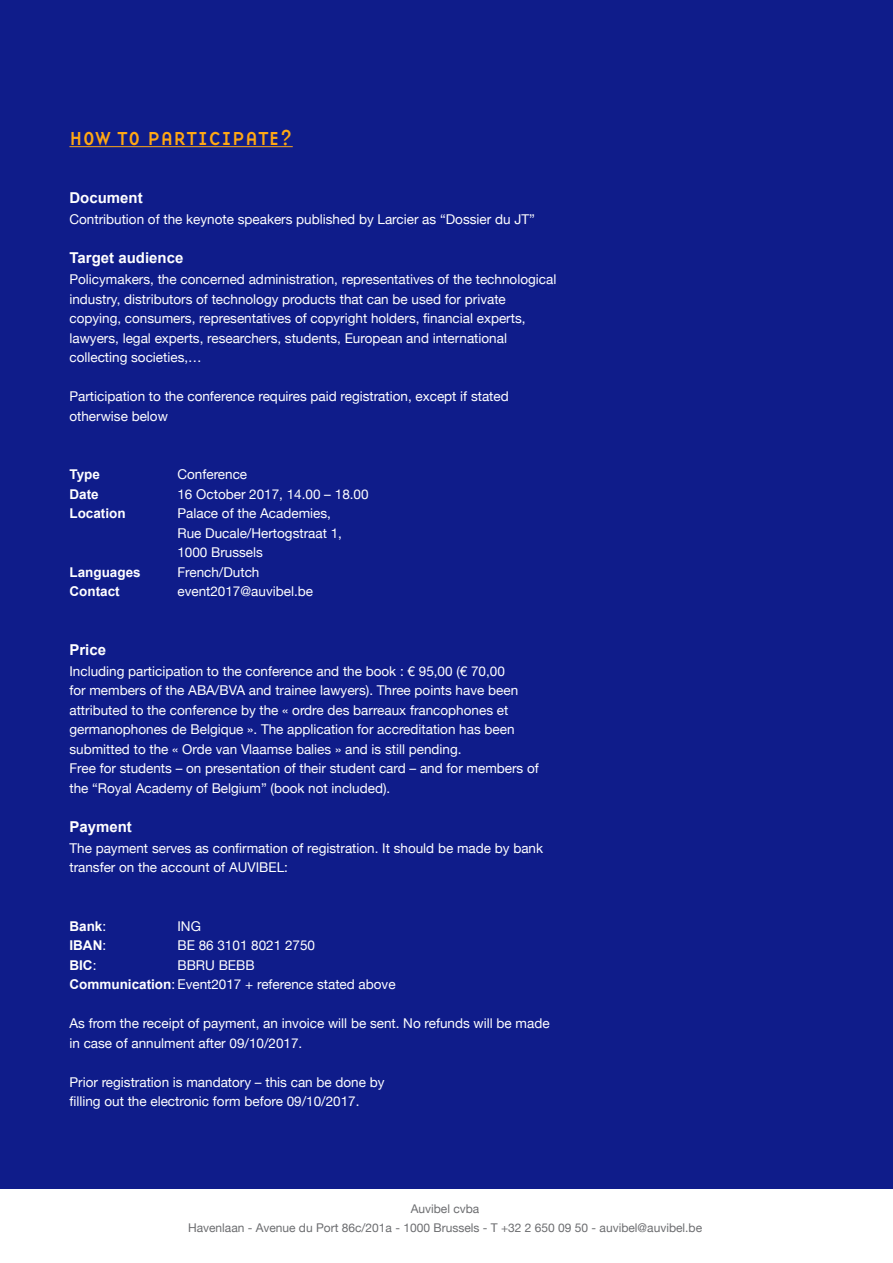
<style>
.page{position:relative;width:893px;height:1263px;background:#fff}
.page>*{position:absolute;margin:0;border:0;box-sizing:border-box;transform-origin:0 0}
.t1{font:19.5px "Base 9 Sans OT";color:#ffa814}
.t2{font:700 15px "Arial";color:#fff}
.t3{font:13.5px/19.5px "Helvetica Neue";color:#fff}
.t4{font:700 13.5px "Arial";color:#fff}
.t5{font:12px "Helvetica Neue";color:#6c6d70}
.s1{font-family:"Helvetica Neue";font-weight:400}
.s2{font-family:"Arial";font-weight:700}
</style>
<div class="page">
<div style="left:0;top:0;width:893px;height:1188px;background:#0f1c8a"></div>
<hr style="left:69px;top:146px;width:224px;height:1px;background:#ffa814">
<p class="t1" style="left:69px;top:127px;width:225px">HOW TO PARTICIPATE?</p>
<p class="t2" style="left:69px;top:188px;width:75px">Document</p>
<p class="t3" style="left:69px;top:210px;width:467px">Contribution of the keynote speakers published by Larcier as “Dossier du JT”</p>
<p class="t2" style="left:69px;top:248px;width:115px">Target audience</p>
<p class="t3" style="left:69px;top:270px;width:488px">Policymakers, the concerned administration, representatives of the technological industry, distributors of technology products that can be used for private copying, consumers, representatives of copyright holders, financial experts, lawyers, legal experts, researchers, students, European and international collecting societies,…</p>
<p class="t3" style="left:69px;top:387px;width:441px">Participation to the conference requires paid registration, except if stated otherwise below</p>
<p class="t4" style="left:69px;top:466px;width:32px">Type</p>
<p class="t3" style="left:177px;top:465px;width:71px">Conference</p>
<p class="t4" style="left:69px;top:485px;width:31px">Date</p>
<p class="t3" style="left:177px;top:485px;width:193px">16 October 2017, 14.00 – 18.00</p>
<p class="t4" style="left:69px;top:505px;width:58px">Location</p>
<p class="t3" style="left:177px;top:504px;width:155px">Palace of the Academies,</p>
<p class="t3" style="left:177px;top:524px;width:166px">Rue Ducale/Hertogstraat 1,</p>
<p class="t3" style="left:177px;top:543px;width:87px">1000 Brussels</p>
<p class="t4" style="left:69px;top:563px;width:73px">Languages</p>
<p class="t3" style="left:177px;top:563px;width:84px">French/Dutch</p>
<p class="t4" style="left:69px;top:583px;width:52px">Contact</p>
<p class="t3" style="left:177px;top:582px;width:137px">event2017@auvibel.be</p>
<p class="t2" style="left:69px;top:640px;width:38px">Price</p>
<p class="t3" style="left:69px;top:662px;width:450px">Including participation to the conference and the book : € 95,00 (€ 70,00 for members of the ABA/BVA and trainee lawyers). Three points have been attributed to the conference by the « ordre des barreaux francophones et germanophones de Belgique ». The application for accreditation has been submitted to the « Orde van Vlaamse balies » and is still pending.</p>
<p class="t3" style="left:69px;top:759px;width:471px">Free for students – on presentation of their student card – and for members of the “Royal Academy of Belgium” (book not included).</p>
<p class="t2" style="left:69px;top:817px;width:64px">Payment</p>
<p class="t3" style="left:69px;top:839px;width:475px">The payment serves as confirmation of registration. It should be made by bank transfer on the account of AUVIBEL:</p>
<p class="t4" style="left:69px;top:917px;width:38px">Bank<span class="s1">:</span></p>
<p class="t3" style="left:177px;top:917px;width:25px">ING</p>
<p class="t4" style="left:69px;top:937px;width:38px">IBAN<span class="s1">:</span></p>
<p class="t3" style="left:177px;top:936px;width:139px">BE 86 3101 8021 2750</p>
<p class="t4" style="left:69px;top:956px;width:29px">BIC<span class="s1">:</span></p>
<p class="t3" style="left:177px;top:956px;width:79px">BBRU BEBB</p>
<p class="t3" style="left:69px;top:975px;width:328px"><span class="s2">Communication</span>: Event2017 + reference stated above</p>
<p class="t3" style="left:69px;top:1014px;width:482px">As from the receipt of payment, an invoice will be sent. No refunds will be made in case of annulment after 09/10/2017.</p>
<p class="t3" style="left:69px;top:1073px;width:317px">Prior registration is mandatory – this can be done by</p>
<p class="t3" style="left:69px;top:1092px;width:292px">filling out the electronic form before 09/10/2017.</p>
<p class="t5" style="left:411px;top:1200px;width:70px">Auvibel cvba</p>
<p class="t5" style="left:188px;top:1219px;width:516px">Havenlaan - Avenue du Port 86c/201a - 1000 Brussels - T +32 2 650 09 50 - auvibel@auvibel.be</p>
</div>
